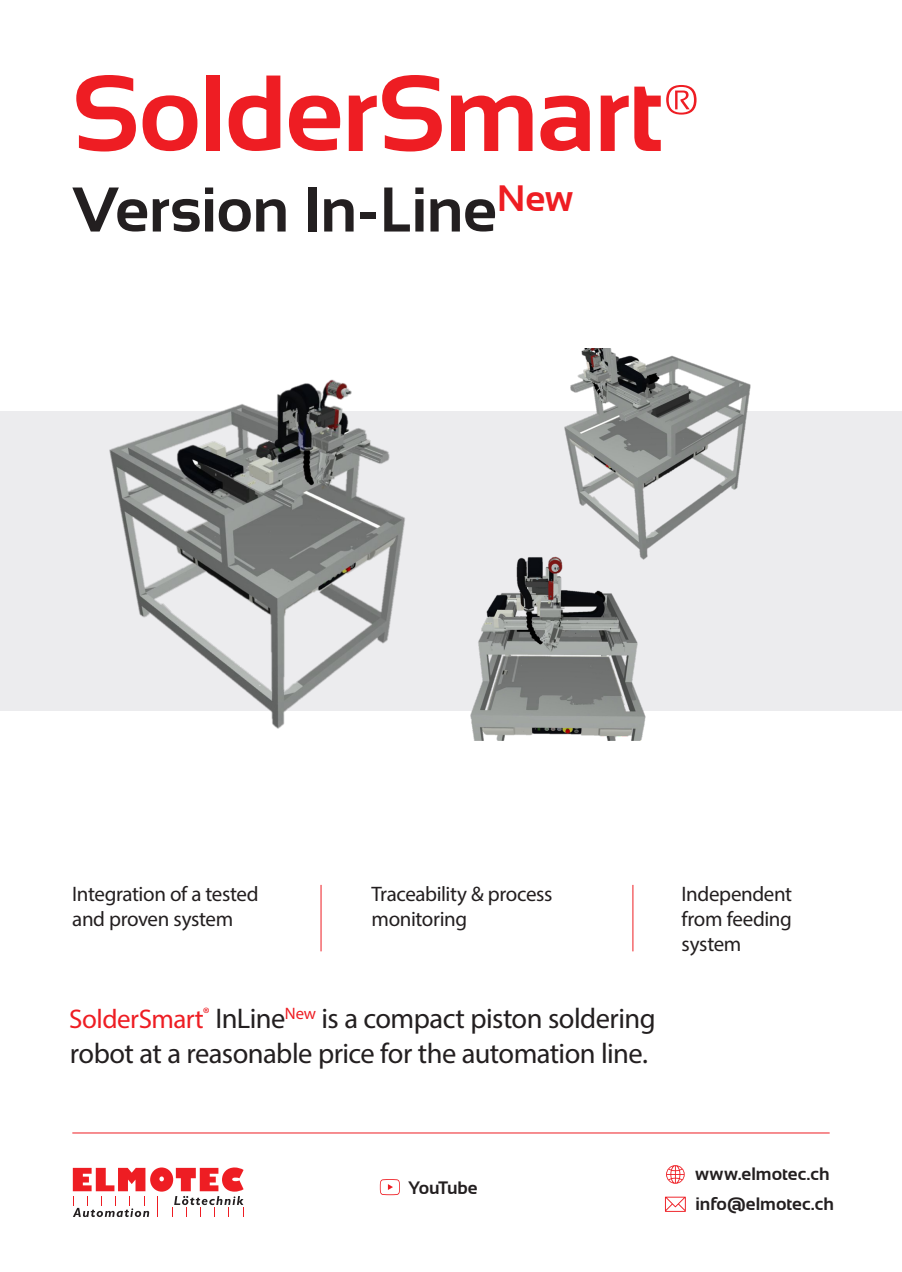
<style>
.page{position:relative;width:902px;height:1272px;background:#fff}
.page>*{position:absolute;margin:0;border:0;box-sizing:border-box;transform-origin:0 0}
.t1{font:700 108px "Sansation";letter-spacing:-.02em;color:#ee1d23}
.t2{font:700 63px "Sansation";letter-spacing:-.01em;color:#231f20}
.t3{font:28.5px/34.2px "Myriad Pro";letter-spacing:-.02em;color:#231f20}
.t4{font:21px/25.2px "Myriad Pro";letter-spacing:-.02em;color:#231f20}
.t5{font:700 18px "Sansation";color:#231f20}
.t6{font:700 18px "Sansation";letter-spacing:-.03em;color:#231f20}
.s1{font-size:72px}
.s2{font-size:27px;color:#ee1d23}
</style>
<div class="page">
<div style="left:0;top:411px;width:901px;height:299px;background:#ececee"></div>
<hr style="left:632px;top:884px;width:1px;height:67px;background:#ee1d23">
<hr style="left:320px;top:884px;width:1px;height:67px;background:#ee1d23">
<svg style="left:666px;top:1165px;width:18px;height:18px"></svg>
<svg style="left:665px;top:1196px;width:20px;height:15px"></svg>
<svg style="left:380px;top:1179px;width:20px;height:16px"></svg>
<hr style="left:72px;top:1132px;width:757px;height:1px;background:#ee1d23">
<svg style="left:73px;top:1167px;width:170px;height:49px"></svg>
<img style="left:92px;top:379px;width:348px;height:350px">
<img style="left:564px;top:349px;width:187px;height:196px">
<img style="left:455px;top:545px;width:210px;height:195px">
<p class="t1" style="left:72px;top:53px;width:631px">SolderSmart<span class="s1">®</span></p>
<p class="t2" style="left:72px;top:174px;width:503px">Version In-Line<sup>New</sup></p>
<p class="t4" style="left:72px;top:880px;width:188px">Integration of a tested and proven system</p>
<p class="t4" style="left:681px;top:880px;width:112px;text-align:justify">Independent from feeding system</p>
<p class="t4" style="left:371px;top:880px;width:182px">Traceability &amp; process monitoring</p>
<p class="t3" style="left:69px;top:1001px;width:588px"><span class="s2">SolderSmart</span><sup>®</sup> InLine<sup>New</sup> is a compact piston soldering robot at a reasonable price for the automation line.</p>
<p class="t6" style="left:408px;top:1177px;width:71px">YouTube</p>
<p class="t5" style="left:695px;top:1163px;width:136px">www.elmotec.ch</p>
<p class="t5" style="left:695px;top:1193px;width:140px">info@elmotec.ch</p>
</div>
